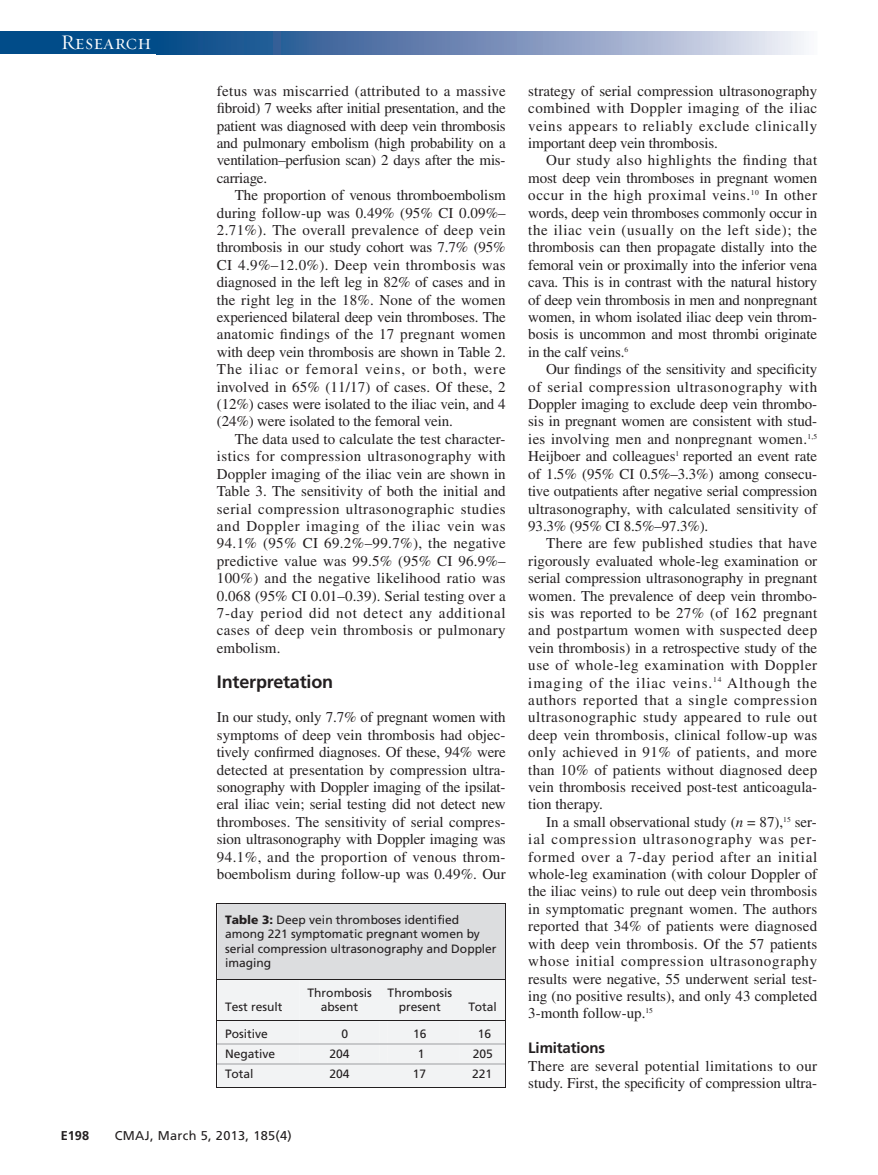
<style>
.page{position:relative;width:878px;height:1175px;background:#fff}
.page>*{position:absolute;margin:0;border:0;box-sizing:border-box;transform-origin:0 0}
.t1{font:21px "Requiem Display HTF Small Caps";letter-spacing:.005em;color:#fff}
.t2{font:700 18px "Frutiger LT Std";letter-spacing:-.01em;color:#231f20}
.t3{font:15px/17.4px "Times LT Std";color:#231f20;text-align:justify}
.t4{font:700 15px "Frutiger LT Std";letter-spacing:-.01em;color:#231f20}
.t5{font:12.75px "Frutiger LT Std";letter-spacing:.025em;color:#231f20}
.t6{font:700 12.75px "Frutiger LT Std";color:#231f20}
.t7{font:12px/14.1px "Frutiger";color:#231f20;text-align:center}
.s1{font-weight:900}
.s2{font-style:italic}
</style>
<div class="page">
<div style="left:0;top:32px;width:164px;height:22px;background:#014c89"></div>
<svg style="left:164px;top:32px;width:640px;height:22px;background:#7692ba"></svg>
<svg style="left:216px;top:903px;width:290px;height:185px"></svg>
<h1 class="t1" style="left:61px;top:30px;width:92px">Research</h1>
<p class="t3" style="left:217px;top:84px;width:290px">fetus was miscarried (attributed to a massive fibroid) 7 weeks after initial presentation, and the patient was diagnosed with deep vein thrombosis and pulmonary embolism (high probability on a ventilation–perfusion scan) 2 days after the mis&shy;carriage.</p>
<p class="t3" style="left:217px;top:188px;width:290px;text-indent:18px">The proportion of venous thromboembolism during follow-up was 0.49% (95% CI 0.09%– 2.71%). The overall prevalence of deep vein thrombosis in our study cohort was 7.7% (95% CI 4.9%–12.0%). Deep vein thrombosis was diagnosed in the left leg in 82% of cases and in the right leg in the 18%. None of the women experienced bilateral deep vein thromboses. The anatomic findings of the 17 pregnant women with deep vein thrombosis are shown in Table 2.<br>The iliac or femoral veins, or both, were involved in 65% (11/17) of cases. Of these, 2 (12%) cases were isolated to the iliac vein, and 4 (24%) were isolated to the femoral vein.</p>
<p class="t3" style="left:217px;top:432px;width:290px;text-indent:18px">The data used to calculate the test character&shy;istics for compression ultrasonography with Doppler imaging of the iliac vein are shown in Table 3. The sensitivity of both the initial and serial compression ultrasonographic studies and Doppler imaging of the iliac vein was 94.1% (95% CI 69.2%–99.7%), the negative predictive value was 99.5% (95% CI 96.9%– 100%) and the negative likelihood ratio was 0.068 (95% CI 0.01–0.39). Serial testing over a 7-day period did not detect any additional cases of deep vein thrombosis or pulmonary embolism.</p>
<p class="t2" style="left:217px;top:674px;width:118px">Interpretation</p>
<p class="t3" style="left:217px;top:710px;width:290px">In our study, only 7.7% of pregnant women with symptoms of deep vein thrombosis had objec&shy;tively confirmed diagnoses. Of these, 94% were detected at presentation by compression ultra&shy;sonography with Doppler imaging of the ipsilat&shy;eral iliac vein; serial testing did not detect new thromboses. The sensitivity of serial compres&shy;sion ultrasonography with Doppler imaging was 94.1%, and the proportion of venous throm&shy;boembolism during follow-up was 0.49%. Our</p>
<p class="t7" style="left:225px;top:914px;width:273px;text-align:left"><span class="s1">Table 3:</span> Deep vein thromboses identified among 221 symptomatic pregnant women by serial compression ultrasonography and Doppler imaging</p>
<p class="t7" style="left:225px;top:1001px;width:59px">Test result</p>
<p class="t7" style="left:307px;top:986px;width:66px">Thrombosis absent</p>
<p class="t7" style="left:387px;top:986px;width:66px">Thrombosis present</p>
<p class="t7" style="left:468px;top:1001px;width:30px">Total</p>
<p class="t7" style="left:225px;top:1027px;width:44px">Positive</p>
<p class="t7" style="left:341px;top:1027px;width:8px">0</p>
<p class="t7" style="left:413px;top:1027px;width:15px">16</p>
<p class="t7" style="left:477px;top:1027px;width:15px">16</p>
<p class="t7" style="left:225px;top:1047px;width:52px">Negative</p>
<p class="t7" style="left:329px;top:1047px;width:22px">204</p>
<p class="t7" style="left:418px;top:1047px;width:8px">1</p>
<p class="t7" style="left:473px;top:1047px;width:22px">205</p>
<p class="t7" style="left:225px;top:1067px;width:30px">Total</p>
<p class="t7" style="left:329px;top:1067px;width:22px">204</p>
<p class="t7" style="left:412px;top:1067px;width:15px">17</p>
<p class="t7" style="left:472px;top:1067px;width:22px">221</p>
<p class="t6" style="left:61px;top:1130px;width:30px">E198</p>
<p class="t5" style="left:115px;top:1130px;width:178px">CMAJ, March 5, 2013, 185(4)</p>
<p class="t3" style="left:528px;top:84px;width:290px">strategy of serial compression ultrasonography combined with Doppler imaging of the iliac veins appears to reliably exclude clinically important deep vein thrombosis.</p>
<p class="t3" style="left:528px;top:153px;width:290px;text-indent:18px">Our study also highlights the finding that most deep vein thromboses in pregnant women occur in the high proximal veins.<sup>10</sup> In other words, deep vein thromboses commonly occur in the iliac vein (usually on the left side); the thrombosis can then propagate distally into the femoral vein or proximally into the inferior vena cava. This is in contrast with the natural history of deep vein thrombosis in men and nonpregnant women, in whom isolated iliac deep vein throm&shy;bosis is uncommon and most thrombi originate in the calf veins.<sup>6</sup></p>
<p class="t3" style="left:528px;top:362px;width:290px;text-indent:18px">Our findings of the sensitivity and specificity of serial compression ultrasonography with Doppler imaging to exclude deep vein thrombo&shy;sis in pregnant women are consistent with stud&shy;ies involving men and nonpregnant women.<sup>1,5<br></sup>Heijboer and colleagues<sup>1</sup> reported an event rate of 1.5% (95% CI 0.5%–3.3%) among consecu&shy;tive outpatients after negative serial compression ultrasonography, with calculated sensitivity of 93.3% (95% CI 8.5%–97.3%).</p>
<p class="t3" style="left:528px;top:536px;width:290px;text-indent:18px">There are few published studies that have rigorously evaluated whole-leg examination or serial compression ultrasonography in pregnant women. The prevalence of deep vein thrombo&shy;sis was reported to be 27% (of 162 pregnant and postpartum women with suspected deep vein thrombosis) in a retrospective study of the use of whole-leg examination with Doppler imaging of the iliac veins.<sup>14</sup> Although the authors reported that a single compression ultrasonographic study appeared to rule out deep vein thrombosis, clinical follow-up was only achieved in 91% of patients, and more than 10% of patients without diagnosed deep vein thrombosis received post-test anticoagula&shy;tion therapy.</p>
<p class="t3" style="left:528px;top:814px;width:290px;text-indent:18px">In a small observational study (<span class="s2">n</span> = 87),<sup>15</sup> ser&shy;ial compression ultrasonography was per&shy;formed over a 7-day period after an initial whole-leg examination (with colour Doppler of the iliac veins) to rule out deep vein thrombosis in symptomatic pregnant women. The authors reported that 34% of patients were diagnosed with deep vein thrombosis. Of the 57 patients whose initial compression ultrasonography results were negative, 55 underwent serial test&shy;ing (no positive results), and only 43 completed 3-month follow-up.<sup>15</sup></p>
<p class="t4" style="left:528px;top:1041px;width:78px">Limitations</p>
<p class="t3" style="left:528px;top:1058px;width:290px">There are several potential limitations to our study. First, the specificity of compression ultra-</p>
</div>
